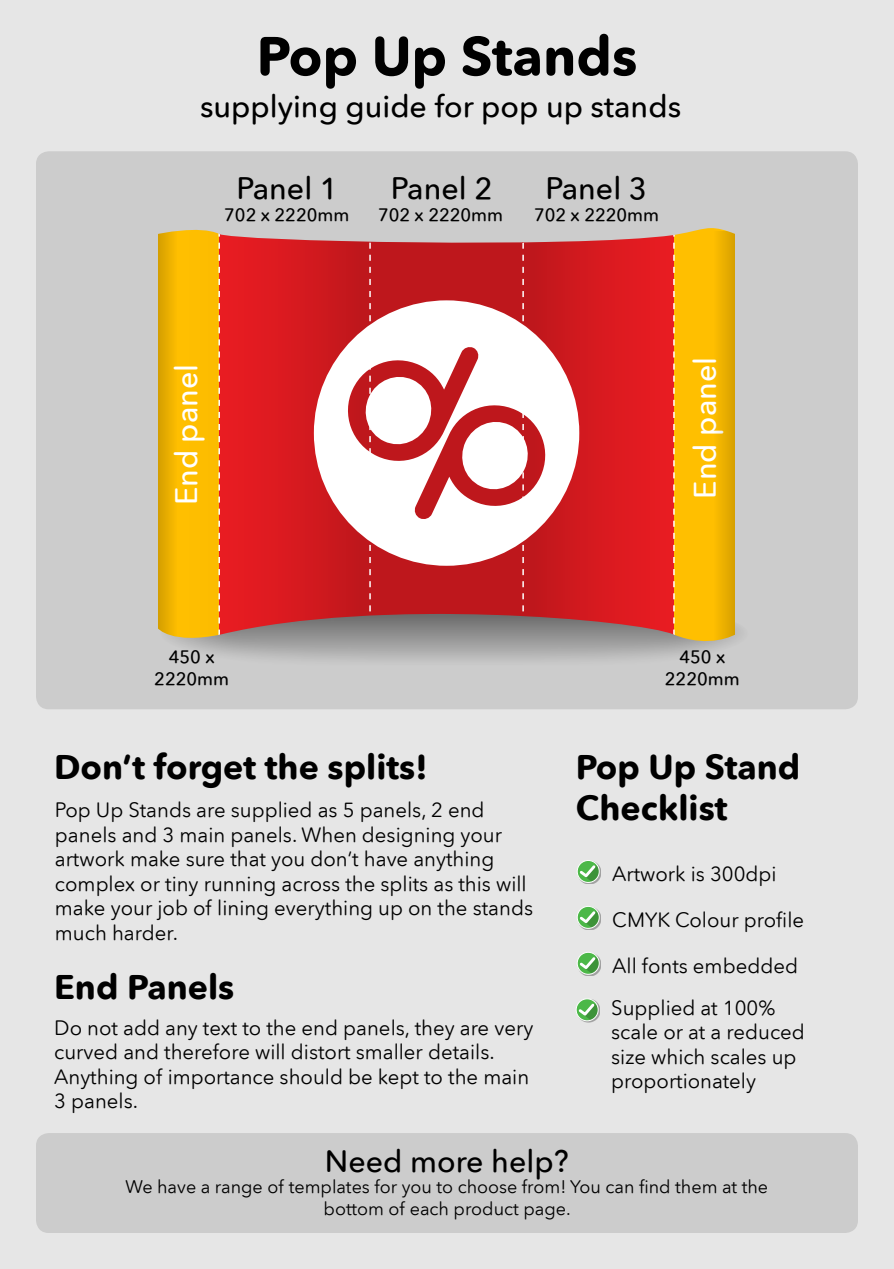
<style>
.page{position:relative;width:894px;height:1269px;background:#e6e6e6}
.page>*{position:absolute;margin:0;border:0;box-sizing:border-box;transform-origin:0 0}
.t1{font:700 54.15px "Avenir Next Rounded Pro";color:#000}
.t2{font:700 34.2px/41px "Avenir Next Rounded Pro";color:#000}
.t3{font:500 30.45px "Avenir Next Rounded Pro";color:#000}
.t4{font:500 30.45px "Avenir Next Rounded Pro";color:#fff}
.t5{font:20.4px/24.5px "Avenir Next Rounded Pro";color:#000}
.t6{font:18px/21.6px "Avenir Next Rounded Pro";color:#000;text-align:center}
.t7{font:500 18px/21.6px "Avenir Next Rounded Pro";color:#000;text-align:center}
</style>
<div class="page">
<div style="left:36px;top:151px;width:822px;height:558px;background:#ccc;border-radius:13px"></div>
<svg style="left:160px;top:593px;width:589px;height:82px"></svg>
<svg style="left:178px;top:230px;width:495px;height:405px;background:#d33129"></svg>
<svg style="left:314px;top:300px;width:265px;height:266px;background:#e8a8aa"></svg>
<div style="left:674px;top:225px;width:61px;height:423px;background:#ffbf00"></div>
<svg style="left:218px;top:231px;width:2px;height:405px"></svg>
<svg style="left:369px;top:231px;width:2px;height:405px"></svg>
<svg style="left:522px;top:231px;width:2px;height:405px"></svg>
<svg style="left:673px;top:231px;width:2px;height:405px"></svg>
<div style="left:158px;top:231px;width:39px;height:410px;background:linear-gradient(to right,#dfa804,#ffc700)"></div>
<div style="left:690px;top:231px;width:45px;height:410px;background:linear-gradient(to right,#ffc700,#e2a901)"></div>
<div style="left:578px;top:861px;width:23px;height:23px;background:#000;opacity:.3"></div>
<svg style="left:577px;top:860px;width:22px;height:22px"></svg>
<div style="left:577px;top:860px;width:23px;height:23px;border:1px solid #fff;border-radius:50%"></div>
<svg style="left:577px;top:863px;width:22px;height:19px"></svg>
<div style="left:578px;top:907px;width:23px;height:23px;background:#000;opacity:.3"></div>
<svg style="left:577px;top:906px;width:22px;height:22px"></svg>
<div style="left:577px;top:906px;width:23px;height:23px;border:1px solid #fff;border-radius:50%"></div>
<svg style="left:577px;top:909px;width:22px;height:19px"></svg>
<div style="left:578px;top:953px;width:23px;height:23px;background:#000;opacity:.3"></div>
<svg style="left:577px;top:952px;width:22px;height:22px"></svg>
<div style="left:577px;top:952px;width:23px;height:23px;border:1px solid #fff;border-radius:50%"></div>
<svg style="left:577px;top:955px;width:22px;height:19px"></svg>
<div style="left:577px;top:999px;width:23px;height:23px;background:#000;opacity:.3"></div>
<svg style="left:576px;top:999px;width:22px;height:22px"></svg>
<div style="left:576px;top:998px;width:23px;height:23px;border:1px solid #fff;border-radius:50%"></div>
<svg style="left:576px;top:1001px;width:22px;height:20px"></svg>
<div style="left:36px;top:1133px;width:822px;height:100px;background:#ccc;border-radius:13px"></div>
<h1 class="t1" style="left:257px;top:23px;width:382px">Pop Up Stands</h1>
<h3 class="t3" style="left:200px;top:88px;width:483px">supplying guide for pop up stands</h3>
<h3 class="t3" style="left:236px;top:170px;width:103px">Panel 1</h3>
<h3 class="t3" style="left:391px;top:170px;width:103px">Panel 2</h3>
<h3 class="t3" style="left:545px;top:170px;width:103px">Panel 3</h3>
<p class="t7" style="left:224px;top:204px;width:127px">702 x 2220mm</p>
<p class="t7" style="left:378px;top:204px;width:127px">702 x 2220mm</p>
<p class="t7" style="left:534px;top:204px;width:127px">702 x 2220mm</p>
<h3 class="t4" style="left:168px;top:505px;width:143px;rotate:-90deg">End panel</h3>
<h3 class="t4" style="left:687px;top:499px;width:143px;rotate:-90deg">End panel</h3>
<p class="t7" style="left:154px;top:646px;width:76px">450 x<br>2220mm</p>
<p class="t7" style="left:665px;top:646px;width:76px">450 x<br>2220mm</p>
<h2 class="t2" style="left:54px;top:746px;width:375px">Don’t forget the splits!</h2>
<p class="t5" style="left:55px;top:798px;width:480px">Pop Up Stands are supplied as 5 panels, 2 end panels and 3 main panels. When designing your artwork make sure that you don’t have anything complex or tiny running across the splits as this will make your job of lining everything up on the stands much harder.</p>
<h2 class="t2" style="left:54px;top:967px;width:182px">End Panels</h2>
<p class="t5" style="left:54px;top:1015px;width:481px">Do not add any text to the end panels, they are very curved and therefore will distort smaller details.<br>Anything of importance should be kept to the main 3 panels.</p>
<h3 class="t3" style="left:325px;top:1142px;width:245px">Need more help?</h3>
<p class="t6" style="left:126px;top:1176px;width:644px">We have a range of templates for you to choose from! You can find them at the bottom of each product page.</p>
<h2 class="t2" style="left:576px;top:746px;width:226px">Pop Up Stand<br>Checklist</h2>
<p class="t5" style="left:612px;top:861px;width:166px">Artwork is 300dpi</p>
<p class="t5" style="left:612px;top:907px;width:193px">CMYK Colour profile</p>
<p class="t5" style="left:612px;top:953px;width:187px">All fonts embedded</p>
<p class="t5" style="left:611px;top:995px;width:195px">Supplied at 100% scale or at a reduced size which scales up proportionately</p>
</div>
